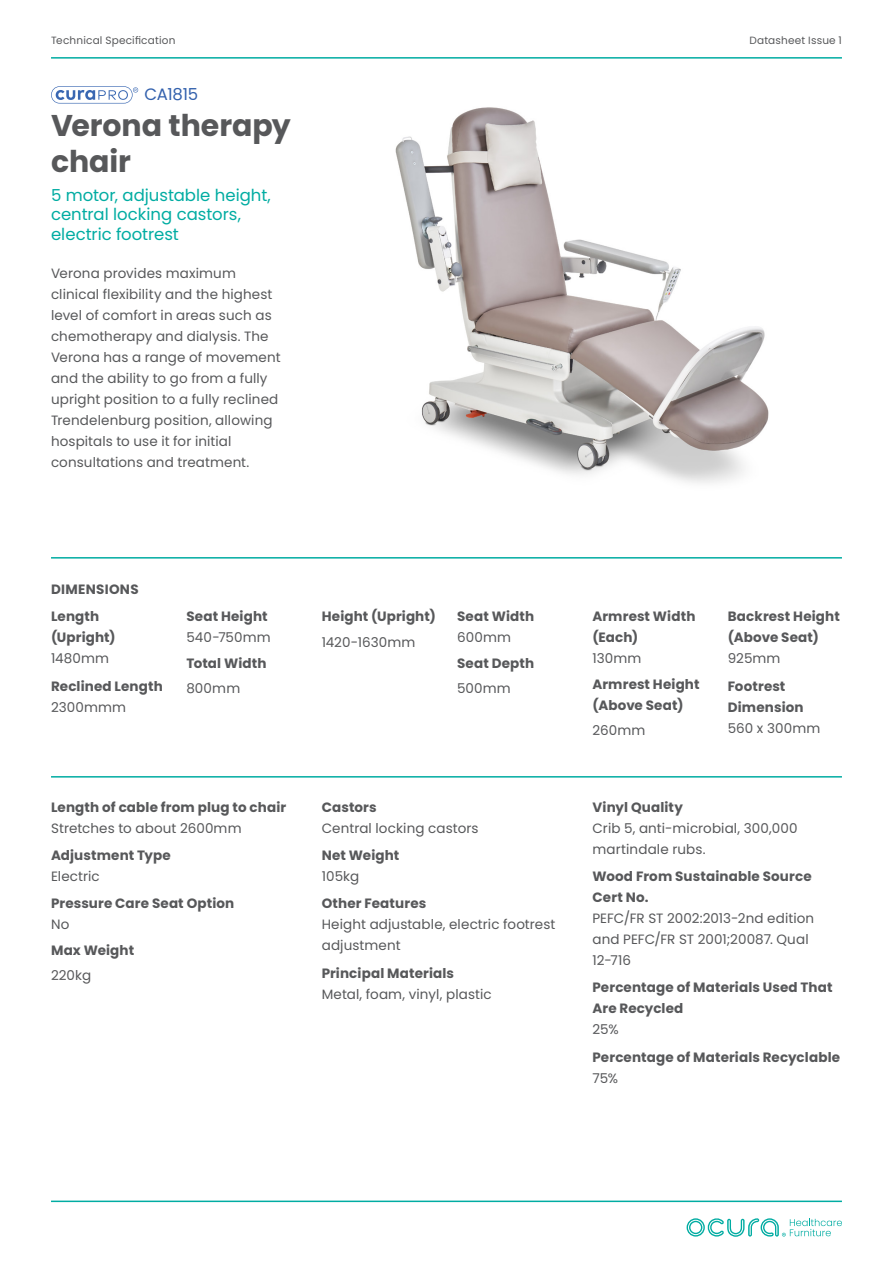
<style>
.page{position:relative;width:893px;height:1263px;background:#fff}
.page>*{position:absolute;margin:0;border:0;box-sizing:border-box;transform-origin:0 0}
.Heading_1{font:700 30px/36px "Poppins";letter-spacing:-.005em;color:#57585a}
.Heading_2{font:16.5px/19.8px "Poppins";color:#00aca2}
.Product_Code{font:16.5px "Poppins";letter-spacing:-.02em;color:#3361ad}
.Body_Copy{font:13.5px/21px "Poppins";letter-spacing:.01em;color:#57585a}
.Sub_Header{font:700 13.5px/21px "Poppins";letter-spacing:.01em;color:#57585a}
.Body_Copy-2{font:700 13.5px/21px "Poppins";letter-spacing:.01em;color:#57585a}
.Header_3{font:700 13.5px "Poppins";letter-spacing:.02em;color:#57585a}
.Body_Copy-3{font:10.5px "Poppins";letter-spacing:.02em;color:#57585a}
</style>
<div class="page">
<hr style="left:51px;top:1200px;width:791px;height:2px;background:#00aca2">
<hr style="left:51px;top:57px;width:791px;height:2px;background:#00aca2">
<svg style="left:51px;top:86px;width:87px;height:18px"></svg>
<img style="left:395px;top:107px;width:374px;height:376px">
<hr style="left:51px;top:557px;width:791px;height:2px;background:#00aca2">
<hr style="left:51px;top:776px;width:791px;height:1px;background:#00aca2">
<svg style="left:687px;top:1218px;width:155px;height:19px"></svg>
<p class="Body_Copy-3" style="left:51px;top:34px;width:126px">Technical Specification</p>
<p class="Body_Copy-3" style="left:749px;top:34px;width:94px">Datasheet Issue 1</p>
<p class="Product_Code" style="left:145px;top:85px;width:55px">CA1815</p>
<p class="Heading_1" style="left:51px;top:108px;width:241px">Verona therapy chair</p>
<p class="Heading_2" style="left:51px;top:185px;width:221px">5 motor, adjustable height, central locking castors, electric footrest</p>
<p class="Body_Copy" style="left:51px;top:263px;width:231px">Verona provides maximum clinical flexibility and the highest level of comfort in areas such as chemotherapy and dialysis. The<br>Verona has a range of movement and the ability to go from a fully upright position to a fully reclined<br>Trendelenburg position, allowing hospitals to use it for initial consultations and treatment.</p>
<p class="Header_3" style="left:51px;top:581px;width:89px">DIMENSIONS</p>
<p class="Sub_Header" style="left:51px;top:606px;width:66px">Length (Upright)</p>
<p class="Body_Copy" style="left:51px;top:648px;width:60px">1480mm</p>
<p class="Sub_Header" style="left:51px;top:676px;width:114px">Reclined Length</p>
<p class="Body_Copy" style="left:51px;top:697px;width:77px">2300mmm</p>
<p class="Sub_Header" style="left:186px;top:606px;width:83px">Seat Height</p>
<p class="Body_Copy" style="left:186px;top:627px;width:86px">540-750mm</p>
<p class="Body_Copy-2" style="left:186px;top:652px;width:82px">Total Width</p>
<p class="Body_Copy" style="left:186px;top:678px;width:55px">800mm</p>
<p class="Sub_Header" style="left:51px;top:796px;width:237px">Length of cable from plug to chair</p>
<p class="Body_Copy" style="left:51px;top:817px;width:192px">Stretches to about 2600mm</p>
<p class="Sub_Header" style="left:51px;top:845px;width:121px">Adjustment Type</p>
<p class="Body_Copy" style="left:51px;top:866px;width:50px">Electric</p>
<p class="Sub_Header" style="left:51px;top:893px;width:185px">Pressure Care Seat Option</p>
<p class="Body_Copy" style="left:51px;top:914px;width:20px">No</p>
<p class="Body_Copy-2" style="left:51px;top:939px;width:85px">Max Weight</p>
<p class="Body_Copy" style="left:51px;top:965px;width:42px">220kg</p>
<p class="Body_Copy-2" style="left:322px;top:606px;width:116px">Height (Upright)</p>
<p class="Body_Copy" style="left:322px;top:631px;width:95px">1420-1630mm</p>
<p class="Sub_Header" style="left:457px;top:606px;width:79px">Seat Width</p>
<p class="Body_Copy" style="left:457px;top:627px;width:55px">600mm</p>
<p class="Body_Copy-2" style="left:457px;top:652px;width:79px">Seat Depth</p>
<p class="Body_Copy" style="left:457px;top:678px;width:55px">500mm</p>
<p class="Sub_Header" style="left:322px;top:796px;width:56px">Castors</p>
<p class="Body_Copy" style="left:322px;top:817px;width:158px">Central locking castors</p>
<p class="Sub_Header" style="left:322px;top:845px;width:79px">Net Weight</p>
<p class="Body_Copy" style="left:322px;top:866px;width:39px">105kg</p>
<p class="Sub_Header" style="left:322px;top:893px;width:106px">Other Features</p>
<p class="Body_Copy" style="left:322px;top:914px;width:235px">Height adjustable, electric footrest adjustment</p>
<p class="Sub_Header" style="left:322px;top:962px;width:134px">Principal Materials</p>
<p class="Body_Copy" style="left:322px;top:983px;width:172px">Metal, foam, vinyl, plastic</p>
<p class="Sub_Header" style="left:592px;top:606px;width:105px">Armrest Width (Each)</p>
<p class="Body_Copy" style="left:592px;top:648px;width:50px">130mm</p>
<p class="Body_Copy-2" style="left:592px;top:673px;width:109px">Armrest Height (Above Seat)</p>
<p class="Body_Copy" style="left:592px;top:720px;width:54px">260mm</p>
<p class="Sub_Header" style="left:728px;top:606px;width:113px">Backrest Height (Above Seat)</p>
<p class="Body_Copy" style="left:728px;top:648px;width:54px">925mm</p>
<p class="Sub_Header" style="left:728px;top:676px;width:77px">Footrest<br>Dimension</p>
<p class="Body_Copy" style="left:728px;top:718px;width:94px">560 x 300mm</p>
<p class="Sub_Header" style="left:592px;top:796px;width:92px">Vinyl Quality</p>
<p class="Body_Copy" style="left:592px;top:817px;width:207px">Crib 5, anti-microbial, 300,000 martindale rubs.</p>
<p class="Sub_Header" style="left:592px;top:866px;width:221px">Wood From Sustainable Source<br>Cert No.</p>
<p class="Body_Copy" style="left:592px;top:908px;width:223px">PEFC/FR ST 2002:2013-2nd edition and PEFC/FR ST 2001;20087. Qual<br>12-716</p>
<p class="Sub_Header" style="left:592px;top:977px;width:242px">Percentage of Materials Used That<br>Are Recycled</p>
<p class="Body_Copy" style="left:592px;top:1019px;width:28px">25%</p>
<p class="Sub_Header" style="left:592px;top:1046px;width:249px">Percentage of Materials Recyclable</p>
<p class="Body_Copy" style="left:592px;top:1067px;width:27px">75%</p>
</div>
